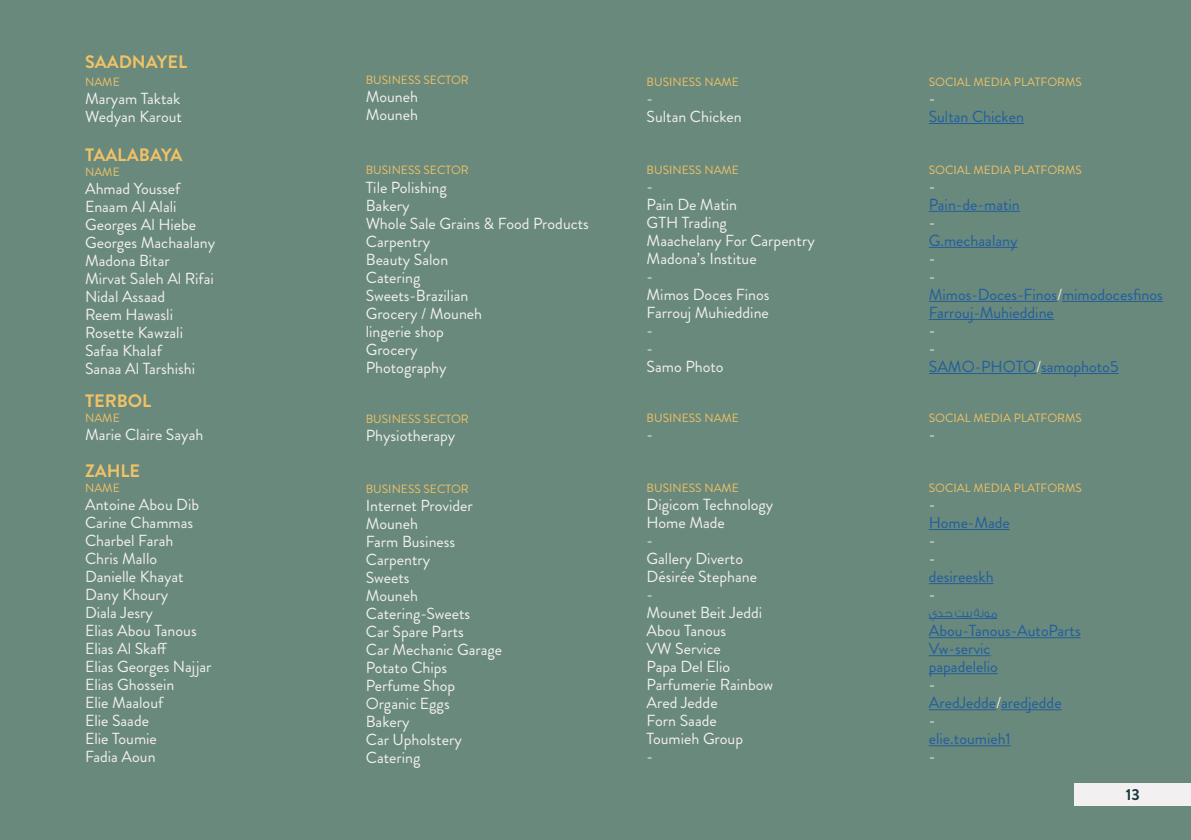
<style>
.page{position:relative;width:1191px;height:840px;background:#fff}
.page>*{position:absolute;margin:0;border:0;box-sizing:border-box;transform-origin:0 0}
.t1{font:700 18px "Brandon Grotesque";color:#f0c267}
.t2{font:16px/18px "Brandon Grotesque";color:#f3f0f1}
.t3{font:16px/18px "Brandon Grotesque";color:#215e9e}
.t4{font:700 16px "Brandon Grotesque";color:#1a3940}
.t5{font:12px "Brandon Grotesque";color:#f0c267}
.t6{font:300 12px "GESS Two";color:#215e9e;scale:.96 1}
.s1{color:#f3f0f1}
</style>
<div class="page">
<div style="left:0;top:0;width:1191px;height:839px;background:#69897c"></div>
<div style="left:1074px;top:782px;width:117px;height:23px;background:#f3f0f1"></div>
<hr style="left:928px;top:123px;width:96px;height:1px;background:#215e9e">
<hr style="left:928px;top:529px;width:81px;height:1px;background:#215e9e">
<hr style="left:928px;top:583px;width:65px;height:1px;background:#215e9e">
<hr style="left:928px;top:637px;width:152px;height:1px;background:#215e9e">
<hr style="left:928px;top:655px;width:62px;height:1px;background:#215e9e">
<hr style="left:928px;top:673px;width:70px;height:1px;background:#215e9e">
<hr style="left:928px;top:709px;width:68px;height:1px;background:#215e9e">
<hr style="left:1001px;top:709px;width:60px;height:1px;background:#215e9e">
<hr style="left:928px;top:745px;width:82px;height:1px;background:#215e9e">
<hr style="left:928px;top:211px;width:92px;height:1px;background:#215e9e">
<hr style="left:928px;top:247px;width:89px;height:1px;background:#215e9e">
<hr style="left:928px;top:301px;width:129px;height:1px;background:#215e9e">
<hr style="left:1062px;top:301px;width:100px;height:1px;background:#215e9e">
<hr style="left:928px;top:319px;width:126px;height:1px;background:#215e9e">
<hr style="left:928px;top:373px;width:108px;height:1px;background:#215e9e">
<hr style="left:1041px;top:373px;width:77px;height:1px;background:#215e9e">
<hr style="left:928px;top:617px;width:69px;height:1px;background:#215e9e">
<p class="t1" style="left:85px;top:49px;width:103px">SAADNAYEL</p>
<p class="t5" style="left:85px;top:73px;width:36px">NAME</p>
<p class="t2" style="left:85px;top:90px;width:98px">Maryam Taktak<br>Wedyan Karout</p>
<p class="t1" style="left:85px;top:142px;width:99px">TAALABAYA</p>
<p class="t5" style="left:85px;top:163px;width:36px">NAME</p>
<p class="t2" style="left:85px;top:179px;width:132px">Ahmad Youssef<br>Enaam Al Alali<br>Georges Al Hiebe<br>Georges Machaalany<br>Madona Bitar<br>Mirvat Saleh Al Rifai<br>Nidal Assaad<br>Reem Hawasli<br>Rosette Kawzali<br>Safaa Khalaf<br>Sanaa Al Tarshishi</p>
<p class="t1" style="left:85px;top:388px;width:68px">TERBOL</p>
<p class="t5" style="left:85px;top:409px;width:36px">NAME</p>
<p class="t2" style="left:85px;top:426px;width:120px">Marie Claire Sayah</p>
<p class="t1" style="left:85px;top:458px;width:57px">ZAHLE</p>
<p class="t5" style="left:85px;top:479px;width:36px">NAME</p>
<p class="t2" style="left:85px;top:495px;width:128px">Antoine Abou Dib<br>Carine Chammas<br>Charbel Farah<br>Chris Mallo<br>Danielle Khayat<br>Dany Khoury<br>Diala Jesry<br>Elias Abou Tanous<br>Elias Al Skaff<br>Elias Georges Najjar<br>Elias Ghossein<br>Elie Maalouf<br>Elie Saade<br>Elie Toumie<br>Fadia Aoun</p>
<p class="t5" style="left:366px;top:71px;width:105px">BUSINESS SECTOR</p>
<p class="t2" style="left:366px;top:88px;width:54px">Mouneh<br>Mouneh</p>
<p class="t5" style="left:366px;top:162px;width:105px">BUSINESS SECTOR</p>
<p class="t2" style="left:366px;top:178px;width:225px">Tile Polishing<br>Bakery<br>Whole Sale Grains &amp; Food Products<br>Carpentry<br>Beauty Salon<br>Catering<br>Sweets-Brazilian<br>Grocery / Mouneh<br>lingerie shop<br>Grocery<br>Photography</p>
<p class="t5" style="left:366px;top:410px;width:105px">BUSINESS SECTOR</p>
<p class="t2" style="left:366px;top:426px;width:91px">Physiotherapy</p>
<p class="t5" style="left:366px;top:480px;width:105px">BUSINESS SECTOR</p>
<p class="t2" style="left:366px;top:496px;width:138px">Internet Provider<br>Mouneh<br>Farm Business<br>Carpentry<br>Sweets<br>Mouneh<br>Catering-Sweets<br>Car Spare Parts<br>Car Mechanic Garage<br>Potato Chips<br>Perfume Shop<br>Organic Eggs<br>Bakery<br>Car Upholstery<br>Catering</p>
<p class="t5" style="left:646px;top:73px;width:94px">BUSINESS NAME</p>
<p class="t2" style="left:646px;top:90px;width:97px">-<br>Sultan Chicken</p>
<p class="t5" style="left:646px;top:161px;width:94px">BUSINESS NAME</p>
<p class="t2" style="left:646px;top:177px;width:170px">-<br>Pain De Matin<br>GTH Trading<br>Maachelany For Carpentry<br>Madona’s Institue<br>-<br>Mimos Doces Finos<br>Farrouj Muhieddine<br>-<br>-<br>Samo Photo</p>
<p class="t5" style="left:646px;top:409px;width:94px">BUSINESS NAME</p>
<p class="t2" style="left:646px;top:426px;width:8px">-</p>
<p class="t5" style="left:646px;top:479px;width:94px">BUSINESS NAME</p>
<p class="t2" style="left:646px;top:495px;width:128px">Digicom Technology<br>Home Made<br>-<br>Gallery Diverto<br>Désirée Stephane<br>-<br>Mounet Beit Jeddi<br>Abou Tanous<br>VW Service<br>Papa Del Elio<br>Parfumerie Rainbow<br>Ared Jedde<br>Forn Saade<br>Toumieh Group<br>-</p>
<p class="t5" style="left:928px;top:73px;width:155px">SOCIAL MEDIA PLATFORMS</p>
<p class="t2" style="left:928px;top:90px;width:8px">-</p>
<p class="t3" style="left:928px;top:108px;width:97px">Sultan Chicken</p>
<p class="t5" style="left:928px;top:161px;width:155px">SOCIAL MEDIA PLATFORMS</p>
<p class="t2" style="left:928px;top:177px;width:8px">-</p>
<p class="t3" style="left:928px;top:195px;width:93px">Pain-de-matin</p>
<p class="t2" style="left:928px;top:213px;width:8px">-</p>
<p class="t3" style="left:928px;top:231px;width:90px">G.mechaalany</p>
<p class="t3" style="left:928px;top:249px;width:235px"><span class="s1">-<br>-<br></span>Mimos-Doces-Finos<span class="s1">/</span>mimodocesfinos<br>Farrouj-Muhieddine</p>
<p class="t3" style="left:928px;top:321px;width:191px"><span class="s1">-<br>-<br></span>SAMO-PHOTO<span class="s1">/</span>samophoto5</p>
<p class="t5" style="left:928px;top:409px;width:155px">SOCIAL MEDIA PLATFORMS</p>
<p class="t2" style="left:928px;top:426px;width:8px">-</p>
<p class="t5" style="left:928px;top:479px;width:155px">SOCIAL MEDIA PLATFORMS</p>
<p class="t2" style="left:928px;top:495px;width:8px">-</p>
<p class="t3" style="left:928px;top:513px;width:82px">Home-Made</p>
<p class="t2" style="left:928px;top:531px;width:8px">- -</p>
<p class="t3" style="left:928px;top:567px;width:66px">desireeskh</p>
<p class="t2" style="left:928px;top:585px;width:8px">-</p>
<p class="t3" style="left:928px;top:621px;width:153px">Abou-Tanous-AutoParts<br>Vw-servic<br>papadelelio</p>
<p class="t3" style="left:928px;top:675px;width:134px"><span class="s1">-<br></span>AredJedde<span class="s1">/</span>aredjedde <span class="s1">-</span></p>
<p class="t3" style="left:928px;top:729px;width:83px">elie.toumieh1</p>
<p class="t2" style="left:928px;top:747px;width:8px">-</p>
<p class="t6" style="left:928px;top:606px;width:73px">ي جد ت مونةب ي</p>
<p class="t4" style="left:1125px;top:782px;width:16px">13</p>
</div>
